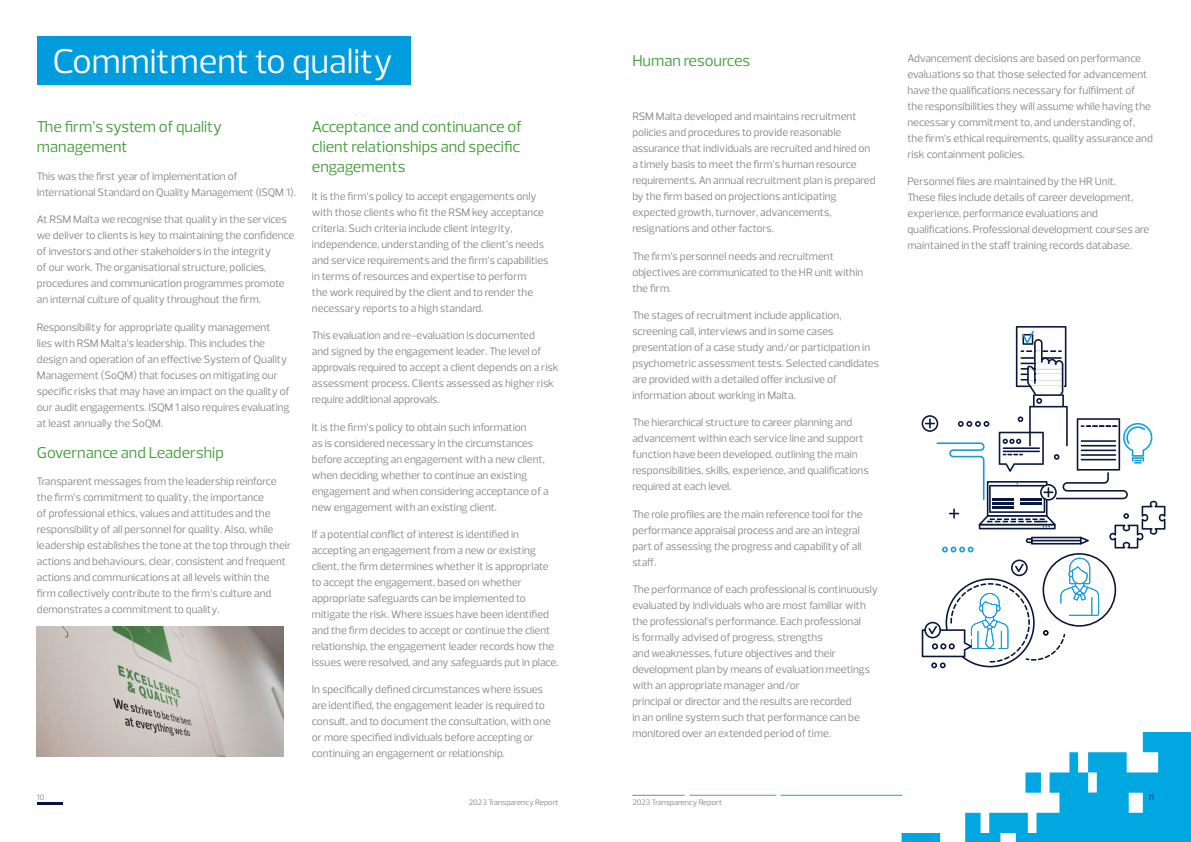
<style>
.page{position:relative;width:1191px;height:842px;background:#fff}
.page>*{position:absolute;margin:0;border:0;box-sizing:border-box;transform-origin:0 0}
.t1{font:35px "Prelo";color:#fff}
.t2{font:16px/20px "Prelo";color:#3f9c35}
.t3{font:11px/16px "Prelo";color:#828588}
.t4{font:8px "Prelo";color:#848688}
.t5{font:8px "Prelo";color:#001544}
</style>
<div class="page">
<hr style="left:632px;top:795px;width:52px;height:1px;background:#848688">
<hr style="left:689px;top:795px;width:87px;height:1px;background:#50b848">
<hr style="left:780px;top:795px;width:122px;height:1px;background:#00a7e1">
<svg style="left:901px;top:732px;width:290px;height:110px"></svg>
<img style="left:37px;top:626px;width:246px;height:131px">
<div style="left:37px;top:37px;width:374px;height:48px;background:#009cde"></div>
<svg style="left:921px;top:326px;width:244px;height:342px"></svg>
<hr style="left:37px;top:802px;width:25px;height:3px;background:#001544">
<h1 class="t1" style="left:53px;top:39px;width:342px">Commitment to quality</h1>
<h2 class="t2" style="left:37px;top:117px;width:187px">The firm’s system of quality management</h2>
<p class="t3" style="left:37px;top:168px;width:260px">This was the first year of implementation of<br>International Standard on Quality Management (ISQM 1).</p>
<p class="t3" style="left:37px;top:212px;width:259px">At RSM Malta we recognise that quality in the services we deliver to clients is key to maintaining the confidence of investors and other stakeholders in the integrity<br>of our work. The organisational structure, policies, procedures and communication programmes promote an internal culture of quality throughout the firm.</p>
<p class="t3" style="left:37px;top:319px;width:254px">Responsibility for appropriate quality management<br>lies with RSM Malta’s leadership. This includes the design and operation of an effective System of Quality Management (SoQM) that focuses on mitigating our specific risks that may have an impact on the quality of our audit engagements. ISQM 1 also requires evaluating at least annually the SoQM.</p>
<h2 class="t2" style="left:37px;top:443px;width:188px">Governance and Leadership</h2>
<p class="t3" style="left:37px;top:474px;width:256px">Transparent messages from the leadership reinforce the firm’s commitment to quality, the importance<br>of professional ethics, values and attitudes and the responsibility of all personnel for quality. Also, while leadership establishes the tone at the top through their actions and behaviours, clear, consistent and frequent actions and communications at all levels within the firm collectively contribute to the firm’s culture and demonstrates a commitment to quality.</p>
<h2 class="t2" style="left:312px;top:117px;width:211px;text-align:justify">Acceptance and continuance of client relationships and specific engagements</h2>
<p class="t3" style="left:312px;top:188px;width:238px">It is the firm’s policy to accept engagements only with those clients who fit the RSM key acceptance criteria. Such criteria include client integrity, independence, understanding of the client’s needs and service requirements and the firm’s capabilities in terms of resources and expertise to perform<br>the work required by the client and to render the necessary reports to a high standard.</p>
<p class="t3" style="left:312px;top:328px;width:248px">This evaluation and re-evaluation is documented<br>and signed by the engagement leader. The level of approvals required to accept a client depends on a risk assessment process. Clients assessed as higher risk require additional approvals.</p>
<p class="t3" style="left:312px;top:419px;width:238px">It is the firm’s policy to obtain such information<br>as is considered necessary in the circumstances before accepting an engagement with a new client, when deciding whether to continue an existing engagement and when considering acceptance of a new engagement with an existing client.</p>
<p class="t3" style="left:312px;top:526px;width:248px">If a potential conflict of interest is identified in accepting an engagement from a new or existing client, the firm determines whether it is appropriate to accept the engagement, based on whether appropriate safeguards can be implemented to mitigate the risk. Where issues have been identified and the firm decides to accept or continue the client relationship, the engagement leader records how the issues were resolved, and any safeguards put in place.</p>
<p class="t3" style="left:312px;top:682px;width:241px">In specifically defined circumstances where issues are identified, the engagement leader is required to consult, and to document the consultation, with one or more specified individuals before accepting or continuing an engagement or relationship.</p>
<h2 class="t2" style="left:632px;top:50px;width:119px">Human resources</h2>
<p class="t3" style="left:632px;top:109px;width:245px">RSM Malta developed and maintains recruitment policies and procedures to provide reasonable assurance that individuals are recruited and hired on a timely basis to meet the firm’s human resource requirements. An annual recruitment plan is prepared by the firm based on projections anticipating expected growth, turnover, advancements, resignations and other factors.</p>
<p class="t3" style="left:632px;top:248px;width:232px">The firm’s personnel needs and recruitment objectives are communicated to the HR unit within the firm.</p>
<p class="t3" style="left:632px;top:307px;width:248px">The stages of recruitment include application, screening call, interviews and in some cases presentation of a case study and/or participation in psychometric assessment tests. Selected candidates are provided with a detailed offer inclusive of information about working in Malta.</p>
<p class="t3" style="left:632px;top:415px;width:238px">The hierarchical structure to career planning and advancement within each service line and support function have been developed, outlining the main responsibilities, skills, experience, and qualifications required at each level.</p>
<p class="t3" style="left:632px;top:506px;width:232px">The role profiles are the main reference tool for the performance appraisal process and are an integral part of assessing the progress and capability of all staff.</p>
<p class="t3" style="left:632px;top:581px;width:247px">The performance of each professional is continuously evaluated by individuals who are most familiar with the professional’s performance. Each professional<br>is formally advised of progress, strengths<br>and weaknesses, future objectives and their development plan by means of evaluation meetings with an appropriate manager and/or<br>principal or director and the results are recorded<br>in an online system such that performance can be monitored over an extended period of time.</p>
<p class="t3" style="left:907px;top:50px;width:247px">Advancement decisions are based on performance evaluations so that those selected for advancement have the qualifications necessary for fulfilment of the responsibilities they will assume while having the necessary commitment to, and understanding of, the firm’s ethical requirements, quality assurance and risk containment policies.</p>
<p class="t3" style="left:907px;top:174px;width:243px">Personnel files are maintained by the HR Unit.<br>These files include details of career development, experience, performance evaluations and qualifications. Professional development courses are maintained in the staff training records database.</p>
<p class="t4" style="left:37px;top:793px;width:9px">10</p>
<p class="t5" style="left:1148px;top:793px;width:7px">11</p>
<p class="t4" style="left:469px;top:797px;width:91px">2023 Transparency Report</p>
<p class="t4" style="left:632px;top:797px;width:91px">2023 Transparency Report</p>
</div>
